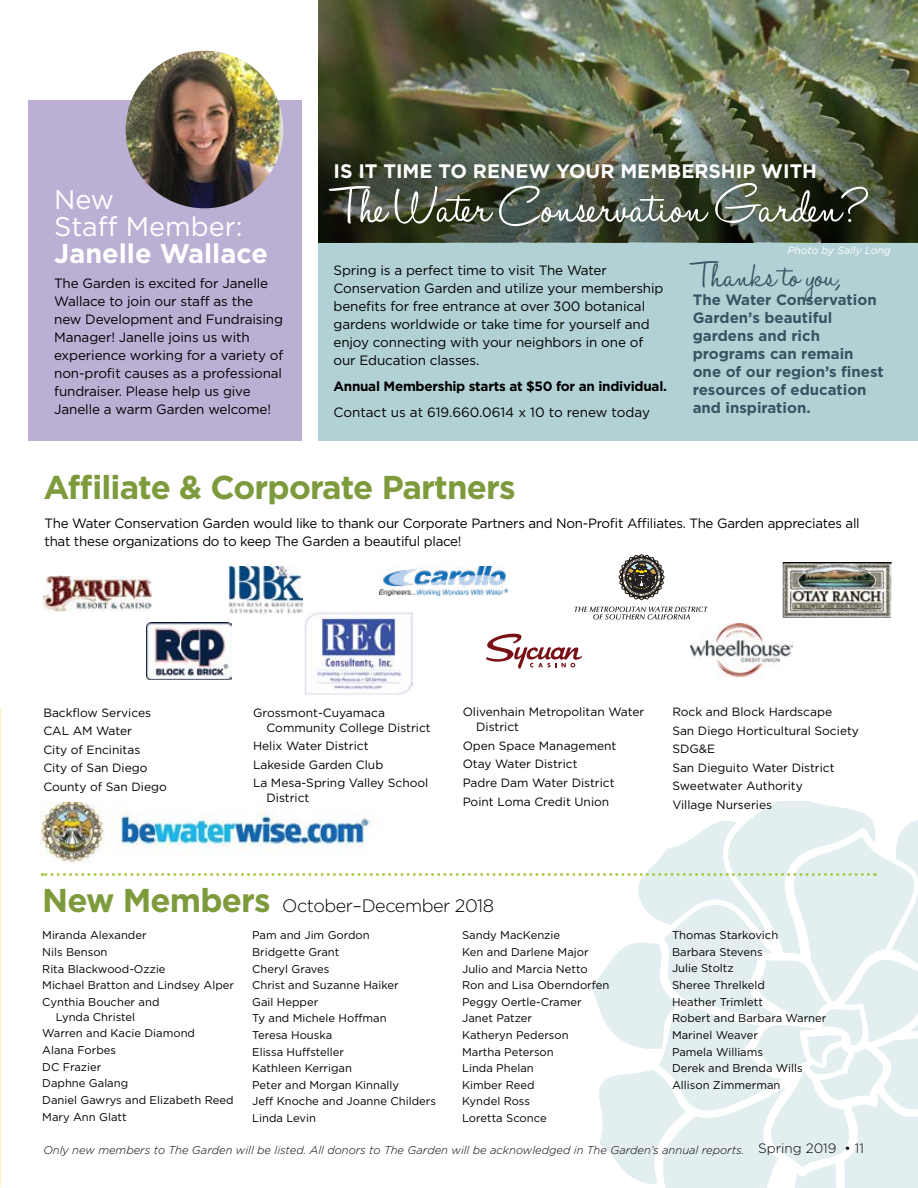
<style>
.page{position:relative;width:918px;height:1188px;background:#fff}
.page>*{position:absolute;margin:0;border:0;box-sizing:border-box;transform-origin:0 0}
.t1{font:60px "Halo Handletter";color:#fff}
.t2{font:42px "Halo Handletter";color:#395364}
.t3{font:700 33px "Gotham";letter-spacing:-.025em;color:#7d9b3c}
.t4{font:27px/27px "Gotham";color:#fff}
.t5{font:700 27px "Gotham";color:#fff}
.t6{font:700 19.5px "Gotham";color:#fff}
.t7{font:300 18px "Gotham";letter-spacing:-.025em;color:#000}
.t8{font:700 15px/18px "Gotham";color:#395364}
.t9{font:13.5px/18px "Gotham";letter-spacing:-.01em;color:#000}
.t10{font:700 13.5px "Gotham";letter-spacing:-.02em;color:#000}
.t11{font:12px/18.5px "Gotham";color:#000}
.t12{font:11.25px/16.6px "Gotham";color:#000}
.t13{font:italic 300 11.25px "Gotham";color:#000}
.t14{font:italic 10.5px "Gotham";color:#fff}
.s1{font-weight:700;font-size:33px;color:#7d9b3c}
.s2{font-style:normal;font-size:13.5px}
</style>
<div class="page">
<img style="left:304px;top:610px;width:108px;height:85px">
<img style="left:708px;top:624px;width:84px;height:54px">
<img style="left:230px;top:567px;width:72px;height:46px">
<img style="left:783px;top:562px;width:109px;height:56px">
<img style="left:43px;top:576px;width:109px;height:35px">
<svg style="left:486px;top:554px;width:222px;height:115px"></svg>
<img style="left:380px;top:566px;width:127px;height:29px">
<img style="left:147px;top:623px;width:85px;height:56px">
<div style="left:29px;top:100px;width:273px;height:341px;background:#bbafd4"></div>
<svg style="left:42px;top:801px;width:876px;height:387px"></svg>
<div style="left:318px;top:0;width:600px;height:441px;background:#b2d1d4"></div>
<img style="left:318px;top:0;width:600px;height:114px">
<img style="left:318px;top:114px;width:600px;height:128px">
<img style="left:126px;top:51px;width:157px;height:157px;border-radius:79px">
<h3 class="t4" style="left:54px;top:186px;width:190px">New<br>Staff Member:</h3>
<h3 class="t5" style="left:54px;top:238px;width:215px">Janelle Wallace</h3>
<p class="t9" style="left:54px;top:274px;width:231px">The Garden is excited for Janelle<br>Wallace to join our staff as the new Development and Fundraising<br>Manager! Janelle joins us with experience working for a variety of non-profit causes as a professional fundraiser. Please help us give<br>Janelle a warm Garden welcome!</p>
<h3 class="t6" style="left:334px;top:160px;width:485px">IS IT TIME TO RENEW YOUR MEMBERSHIP WITH</h3>
<h1 class="t1" style="left:334px;top:174px;width:536px">The Water Conservation Garden?</h1>
<p class="t14" style="left:788px;top:244px;width:105px">Photo by Sally Long</p>
<p class="t9" style="left:334px;top:261px;width:331px">Spring is a perfect time to visit The Water Conservation Garden and utilize your membership benefits for free entrance at over 300 botanical gardens worldwide or take time for yourself and enjoy connecting with your neighbors in one of our Education classes.</p>
<p class="t10" style="left:334px;top:379px;width:335px">Annual Membership starts at $50 for an individual.</p>
<p class="t9" style="left:334px;top:403px;width:318px">Contact us at 619.660.0614 x 10 to renew today</p>
<h2 class="t2" style="left:693px;top:253px;width:150px">Thanks to you,</h2>
<h3 class="t8" style="left:693px;top:291px;width:192px">The Water Conservation<br>Garden’s beautiful gardens and rich programs can remain one of our region’s finest resources of education and inspiration.</h3>
<h3 class="t3" style="left:43px;top:468px;width:474px">Affiliate &amp; Corporate Partners</h3>
<p class="t9" style="left:45px;top:514px;width:817px">The Water Conservation Garden would like to thank our Corporate Partners and Non-Profit Affiliates. The Garden appreciates all that these organizations do to keep The Garden a beautiful place!</p>
<p class="t11" style="left:43px;top:703px;width:125px">Backflow Services<br>CAL AM Water<br>City of Encinitas<br>City of San Diego<br>County of San Diego</p>
<p class="t11" style="left:267px;top:705px;width:166px;line-height:15px;text-indent:-14px">Grossmont-Cuyamaca<br>Community College District</p>
<p class="t11" style="left:253px;top:736px;width:177px">Helix Water District<br>Lakeside Garden Club<br>La Mesa-Spring Valley School</p>
<p class="t11" style="left:267px;top:788px;width:44px">District</p>
<p class="t11" style="left:476px;top:705px;width:170px;line-height:15px;text-indent:-14px">Olivenhain Metropolitan Water<br>District</p>
<p class="t11" style="left:463px;top:736px;width:155px">Open Space Management<br>Otay Water District<br>Padre Dam Water District<br>Point Loma Credit Union</p>
<p class="t11" style="left:672px;top:703px;width:188px">Rock and Block Hardscape<br>San Diego Horticultural Society<br>SDG&amp;E<br>San Dieguito Water District<br>Sweetwater Authority<br>Village Nurseries</p>
<h3 class="t7" style="left:42px;top:894px;width:453px"><span class="s1">New Members</span> October–December 2018</h3>
<p class="t12" style="left:42px;top:927px;width:193px">Miranda Alexander<br>Nils Benson<br>Rita Blackwood-Ozzie<br>Michael Bratton and Lindsey Alper<br>Cynthia Boucher and</p>
<p class="t12" style="left:42px;top:1008px;width:193px;text-indent:14px">Lynda Christel<br>Warren and Kacie Diamond<br>Alana Forbes<br>DC Frazier<br>Daphne Galang<br>Daniel Gawrys and Elizabeth Reed<br>Mary Ann Glatt</p>
<p class="t12" style="left:252px;top:927px;width:185px">Pam and Jim Gordon<br>Bridgette Grant<br>Cheryl Graves<br>Christ and Suzanne Haiker<br>Gail Hepper<br>Ty and Michele Hoffman<br>Teresa Houska<br>Elissa Huffsteller<br>Kathleen Kerrigan<br>Peter and Morgan Kinnally<br>Jeff Knoche and Joanne Childers<br>Linda Levin</p>
<p class="t12" style="left:462px;top:927px;width:149px">Sandy MacKenzie<br>Ken and Darlene Major<br>Julio and Marcia Netto<br>Ron and Lisa Oberndorfen<br>Peggy Oertle-Cramer<br>Janet Patzer<br>Katheryn Pederson<br>Martha Peterson<br>Linda Phelan<br>Kimber Reed<br>Kyndel Ross<br>Loretta Sconce</p>
<p class="t12" style="left:672px;top:927px;width:156px">Thomas Starkovich<br>Barbara Stevens<br>Julie Stoltz<br>Sheree Threlkeld<br>Heather Trimlett<br>Robert and Barbara Warner<br>Marinel Weaver<br>Pamela Williams<br>Derek and Brenda Wills<br>Allison Zimmerman</p>
<p class="t13" style="left:43px;top:1144px;width:822px">Only new members to The Garden will be listed. All donors to The Garden will be acknowledged in The Garden’s annual reports. <span class="s2">Spring 2019 • 11</span></p>
</div>
